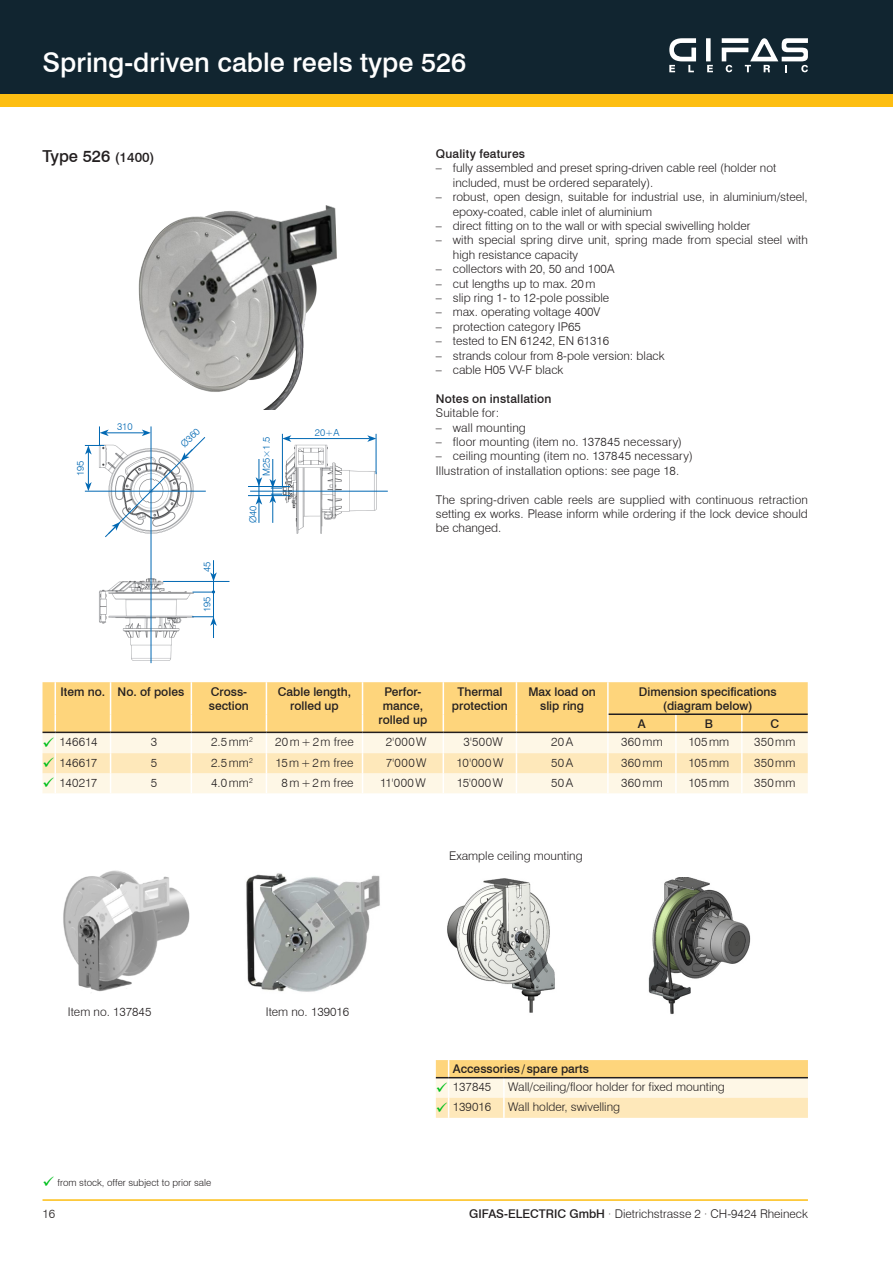
<style>
.page{position:relative;width:893px;height:1263px;background:#fff}
.page>*{position:absolute;margin:0;border:0;box-sizing:border-box;transform-origin:0 0}
.t1{font:500 27px "Swiss 721 BT";color:#fff}
.t2{font:500 16.5px "Swiss 721 BT";color:#231f20}
.t3{font:300 12px/14.4px "Swiss 721 BT";color:#231f20}
.t4{font:500 12px/14.4px "Swiss 721 BT";color:#231f20;text-align:center}
.t5{font:300 12px "Swiss 721 BT";letter-spacing:.02em;color:#231f20}
.t6{font:300 9.75px "Swiss 721 BT";color:#231f20}
.t7{font:300 9.75px "Swiss 721 BT";color:#0168b3}
.s1{font-size:13.5px}
.s2{color:#00bf1d}
.s3{font-weight:500}
</style>
<div class="page">
<div style="left:0;top:89px;width:893px;height:17px;background:#fdbe12"></div>
<div style="left:0;top:0;width:893px;height:94px;background:#112530"></div>
<hr style="left:43px;top:1199px;width:765px;height:2px;background:#fdbe12">
<div style="left:706px;top:38px;width:5px;height:23px;background:#fff"></div>
<svg style="left:669px;top:38px;width:27px;height:34px"></svg>
<svg style="left:707px;top:65px;width:6px;height:7px"></svg>
<svg style="left:722px;top:38px;width:86px;height:34px"></svg>
<img style="left:138px;top:205px;width:199px;height:205px">
<img style="left:246px;top:873px;width:134px;height:119px">
<img style="left:63px;top:870px;width:127px;height:123px">
<img style="left:84px;top:433px;width:304px;height:231px">
<div style="left:75px;top:455px;width:10px;height:26px;background:#fff"></div>
<div style="left:248px;top:505px;width:10px;height:19px;background:#fff"></div>
<div style="left:261px;top:432px;width:10px;height:49px;background:#fff"></div>
<div style="left:314px;top:428px;width:27px;height:8px;background:#fff"></div>
<hr style="left:151px;top:426px;width:1px;height:237px;background:#0168b3">
<hr style="left:289px;top:438px;width:81px;height:1px;background:#0168b3">
<svg style="left:283px;top:435px;width:8px;height:7px"></svg>
<svg style="left:367px;top:435px;width:9px;height:7px"></svg>
<hr style="left:248px;top:495px;width:42px;height:1px;background:#0168b3">
<hr style="left:248px;top:486px;width:42px;height:1px;background:#0168b3">
<hr style="left:250px;top:491px;width:138px;height:1px;background:#0168b3">
<hr style="left:376px;top:434px;width:1px;height:40px;background:#0168b3">
<hr style="left:282px;top:434px;width:1px;height:54px;background:#0168b3">
<div style="left:201px;top:591px;width:11px;height:26px;background:#fff"></div>
<div style="left:201px;top:560px;width:11px;height:14px;background:#fff"></div>
<hr style="left:163px;top:581px;width:66px;height:1px;background:#0168b3">
<svg style="left:193px;top:591px;width:22px;height:2px"></svg>
<svg style="left:85px;top:426px;width:121px;height:111px"></svg>
<svg style="left:210px;top:560px;width:7px;height:21px"></svg>
<svg style="left:192px;top:616px;width:25px;height:22px"></svg>
<hr style="left:213px;top:577px;width:1px;height:43px;background:#0168b3">
<svg style="left:256px;top:459px;width:6px;height:64px"></svg>
<svg style="left:269px;top:459px;width:13px;height:64px"></svg>
<img style="left:447px;top:878px;width:108px;height:135px">
<img style="left:648px;top:878px;width:103px;height:136px">
<svg style="left:43px;top:682px;width:765px;height:111px;background:#fae2ad"></svg>
<hr style="left:55px;top:732px;width:56px;height:1px;background:#231f20">
<svg style="left:436px;top:1060px;width:372px;height:58px;background:#fbe5b5"></svg>
<hr style="left:449px;top:1077px;width:55px;height:1px;background:#231f20">
<hr style="left:504px;top:1077px;width:304px;height:1px;background:#231f20">
<h1 class="t1" style="left:43px;top:46px;width:425px">Spring-driven cable reels type 526</h1>
<h2 class="t2" style="left:43px;top:146px;width:113px">Type 526 <span class="s1">(1400)</span></h2>
<p class="t7" style="left:74px;top:476px;width:17px;rotate:-90deg">195</p>
<p class="t7" style="left:117px;top:421px;width:17px">310</p>
<p class="t7" style="left:178px;top:441px;width:24px;rotate:-45deg">Ø360</p>
<p class="t7" style="left:201px;top:572px;width:12px;rotate:-90deg">45</p>
<p class="t7" style="left:201px;top:612px;width:17px;rotate:-90deg">195</p>
<p class="t7" style="left:260px;top:476px;width:41px;rotate:-90deg">M25×1.5</p>
<p class="t7" style="left:247px;top:523px;width:19px;rotate:-90deg">Ø40</p>
<p class="t7" style="left:315px;top:426px;width:26px">20+A</p>
<p class="t4" style="left:436px;top:146px;width:91px">Quality features</p>
<p class="t3" style="left:453px;top:161px;width:325px;text-indent:-17px">– fully assembled and preset spring-driven cable reel (holder not included, must be ordered separately).</p>
<p class="t3" style="left:453px;top:190px;width:356px;text-indent:-17px">– robust, open design, suitable for industrial use, in aluminium/steel, epoxy-coated, cable inlet of aluminium</p>
<p class="t3" style="left:436px;top:218px;width:316px">– direct fitting on to the wall or with special swivelling holder</p>
<p class="t3" style="left:453px;top:233px;width:357px;text-indent:-17px">– with special spring dirve unit, spring made from special steel with high resistance capacity</p>
<p class="t3" style="left:436px;top:262px;width:180px">– collectors with 20, 50 and 100A</p>
<p class="t3" style="left:436px;top:276px;width:161px">– cut lengths up to max. 20m</p>
<p class="t3" style="left:436px;top:290px;width:175px">– slip ring 1- to 12-pole possible</p>
<p class="t3" style="left:436px;top:305px;width:166px">– max. operating voltage 400V</p>
<p class="t3" style="left:436px;top:319px;width:146px">– protection category IP65</p>
<p class="t3" style="left:436px;top:334px;width:175px">– tested to EN 61242, EN 61316</p>
<p class="t3" style="left:436px;top:348px;width:230px">– strands colour from 8-pole version: black</p>
<p class="t3" style="left:436px;top:362px;width:129px">– cable H05 VV-F black</p>
<p class="t4" style="left:436px;top:391px;width:117px">Notes on installation</p>
<p class="t3" style="left:436px;top:406px;width:65px">Suitable for:</p>
<p class="t3" style="left:436px;top:420px;width:92px">– wall mounting</p>
<p class="t3" style="left:436px;top:434px;width:248px">– floor mounting (item no. 137845 necessary)</p>
<p class="t3" style="left:436px;top:449px;width:258px">– ceiling mounting (item no. 137845 necessary)<br>Illustration of installation options: see page 18.</p>
<p class="t3" style="left:436px;top:492px;width:374px;text-align:justify">The spring-driven cable reels are supplied with continuous retraction setting ex works. Please inform while ordering if the lock device should be changed.</p>
<p class="t4" style="left:61px;top:684px;width:125px">Item no. No. of poles</p>
<p class="t4" style="left:209px;top:684px;width:41px;text-align:left">Cross&shy;section</p>
<p class="t4" style="left:278px;top:684px;width:75px">Cable length, rolled up</p>
<p class="t4" style="left:378px;top:684px;width:50px">Perfor&shy;mance, rolled up</p>
<p class="t4" style="left:452px;top:684px;width:57px">Thermal protection</p>
<p class="t4" style="left:528px;top:684px;width:69px">Max load on slip ring</p>
<p class="t4" style="left:639px;top:684px;width:139px">Dimension specifications (diagram below)</p>
<p class="t4" style="left:638px;top:716px;width:9px">A</p>
<p class="t4" style="left:705px;top:716px;width:10px">B</p>
<p class="t4" style="left:770px;top:716px;width:10px">C</p>
<p class="t3" style="left:43px;top:735px;width:56px"><span class="s2">✓</span> 146614</p>
<p class="t3" style="left:151px;top:735px;width:8px">3</p>
<p class="t3" style="left:211px;top:735px;width:43px">2.5mm<sup>2</sup></p>
<p class="t5" style="left:275px;top:735px;width:80px">20m+2m free</p>
<p class="t3" style="left:386px;top:735px;width:42px">2'000W</p>
<p class="t3" style="left:463px;top:735px;width:41px">3'500W</p>
<p class="t3" style="left:551px;top:735px;width:23px">20A</p>
<p class="t3" style="left:621px;top:735px;width:43px">360mm</p>
<p class="t3" style="left:688px;top:735px;width:42px">105mm</p>
<p class="t3" style="left:754px;top:735px;width:43px">350mm</p>
<p class="t3" style="left:43px;top:755px;width:56px"><span class="s2">✓</span> 146617</p>
<p class="t3" style="left:151px;top:755px;width:8px">5</p>
<p class="t3" style="left:211px;top:755px;width:43px">2.5mm<sup>2</sup></p>
<p class="t3" style="left:275px;top:755px;width:79px">15m+2m free</p>
<p class="t3" style="left:386px;top:755px;width:42px">7'000W</p>
<p class="t3" style="left:456px;top:755px;width:48px">10'000W</p>
<p class="t3" style="left:551px;top:755px;width:23px">50A</p>
<p class="t3" style="left:621px;top:755px;width:43px">360mm</p>
<p class="t3" style="left:688px;top:755px;width:42px">105mm</p>
<p class="t3" style="left:754px;top:755px;width:43px">350mm</p>
<p class="t3" style="left:43px;top:775px;width:56px"><span class="s2">✓</span> 140217</p>
<p class="t3" style="left:151px;top:775px;width:8px">5</p>
<p class="t3" style="left:211px;top:775px;width:43px">4.0mm<sup>2</sup></p>
<p class="t3" style="left:282px;top:775px;width:74px">8m+2m free</p>
<p class="t3" style="left:380px;top:775px;width:47px">11'000W</p>
<p class="t3" style="left:457px;top:775px;width:48px">15'000W</p>
<p class="t3" style="left:551px;top:775px;width:23px">50A</p>
<p class="t3" style="left:621px;top:775px;width:43px">360mm</p>
<p class="t3" style="left:688px;top:775px;width:42px">105mm</p>
<p class="t3" style="left:754px;top:775px;width:43px">350mm</p>
<p class="t3" style="left:68px;top:1005px;width:85px">Item no. 137845</p>
<p class="t3" style="left:266px;top:1005px;width:85px">Item no. 139016</p>
<p class="t6" style="left:43px;top:1177px;width:170px"><span class="s2">✓</span> from stock, offer subject to prior sale</p>
<p class="t3" style="left:449px;top:849px;width:135px">Example ceiling mounting</p>
<p class="t4" style="left:453px;top:1062px;width:138px">Accessories/spare parts</p>
<p class="t3" style="left:436px;top:1079px;width:57px"><span class="s2">✓</span> 137845</p>
<p class="t3" style="left:508px;top:1079px;width:218px">Wall/ceiling/floor holder for fixed mounting</p>
<p class="t3" style="left:436px;top:1099px;width:57px"><span class="s2">✓</span> 139016</p>
<p class="t3" style="left:508px;top:1099px;width:114px">Wall holder, swivelling</p>
<p class="t3" style="left:43px;top:1207px;width:14px">16</p>
<p class="t3" style="left:469px;top:1207px;width:340px"><span class="s3">GIFAS-ELECTRIC GmbH</span> · Dietrichstrasse 2 · CH-9424 Rheineck</p>
</div>
